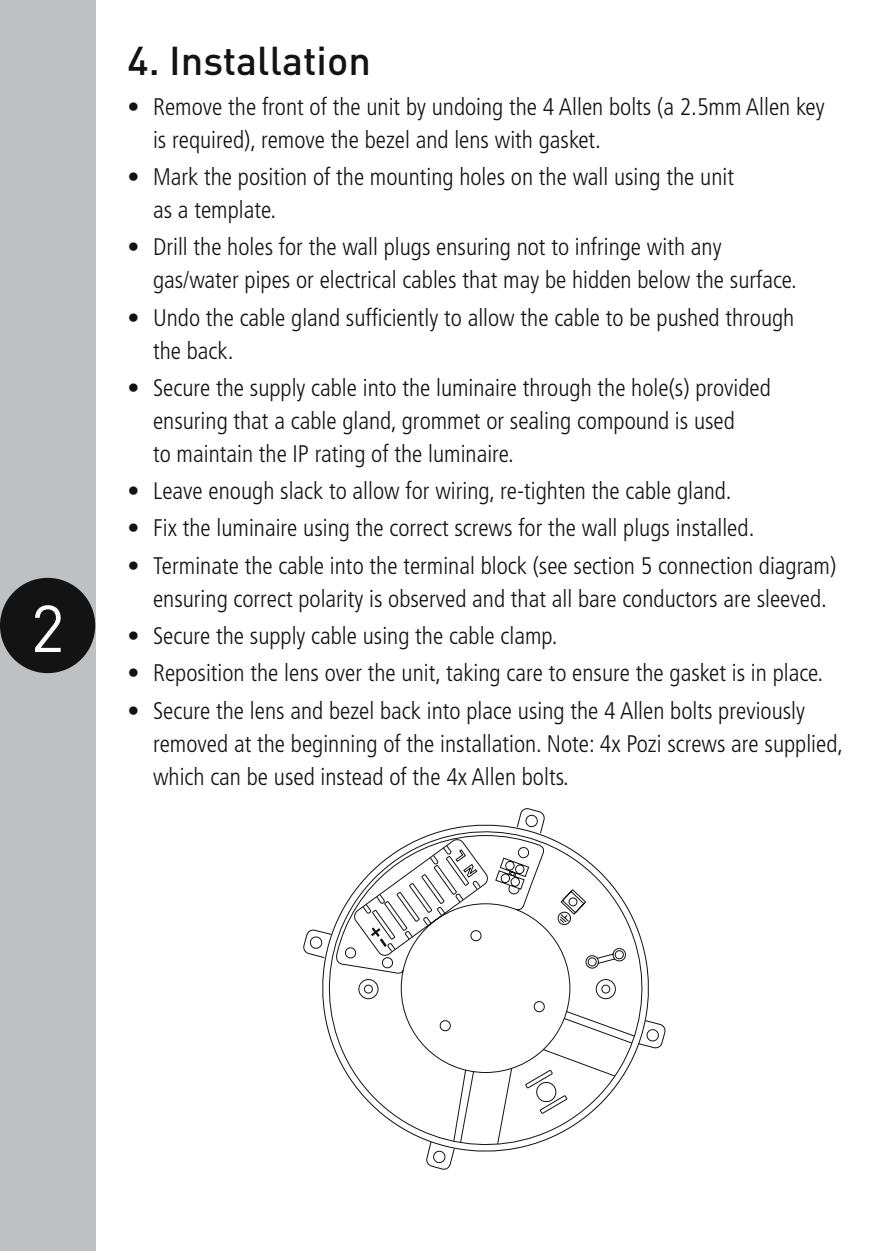
<style>
.page{position:relative;width:893px;height:1251px;background:#fff}
.page>*{position:absolute;margin:0;border:0;box-sizing:border-box;transform-origin:0 0}
.t1{font:65.1px "DIN";color:#fff}
.t2{font:500 39.6px "DIN";color:#141314}
.t3{font:300 condensed 24px/33px "Frutiger LT";color:#141314}
</style>
<div class="page">
<div style="left:0;top:0;width:95px;height:1250px;background:#bec0c1"></div>
<hr style="left:892px;top:0;width:1px;height:1250px;background:#bec0c1">
<div style="left:0;top:577px;width:95px;height:96px;background:#141314;border-radius:50%"></div>
<svg style="left:430px;top:1166px;width:20px;height:3px"></svg>
<svg style="left:311px;top:922px;width:349px;height:239px"></svg>
<svg style="left:334px;top:808px;width:301px;height:336px"></svg>
<h1 class="t1" style="left:31px;top:587px;width:36px">2</h1>
<h2 class="t2" style="left:128px;top:36px;width:245px">4. Installation</h2>
<p class="t3" style="left:153px;top:90px;width:673px;text-indent:-26px">• Remove the front of the unit by undoing the 4 Allen bolts (a 2.5mm Allen key is required), remove the bezel and lens with gasket.</p>
<p class="t3" style="left:153px;top:160px;width:582px;text-indent:-26px">• Mark the position of the mounting holes on the wall using the unit as a template.</p>
<p class="t3" style="left:153px;top:231px;width:645px;text-indent:-26px">• Drill the holes for the wall plugs ensuring not to infringe with any gas/water pipes or electrical cables that may be hidden below the surface.</p>
<p class="t3" style="left:153px;top:301px;width:643px;text-indent:-26px">• Undo the cable gland sufficiently to allow the cable to be pushed through the back.</p>
<p class="t3" style="left:153px;top:371px;width:619px;text-indent:-26px">• Secure the supply cable into the luminaire through the hole(s) provided ensuring that a cable gland, grommet or sealing compound is used<br>to maintain the IP rating of the luminaire.</p>
<p class="t3" style="left:128px;top:474px;width:606px">• Leave enough slack to allow for wiring, re-tighten the cable gland.</p>
<p class="t3" style="left:128px;top:512px;width:628px">• Fix the luminaire using the correct screws for the wall plugs installed.</p>
<p class="t3" style="left:153px;top:549px;width:685px;text-indent:-26px">• Terminate the cable into the terminal block (see section 5 connection diagram) ensuring correct polarity is observed and that all bare conductors are sleeved.</p>
<p class="t3" style="left:128px;top:619px;width:431px">• Secure the supply cable using the cable clamp.</p>
<p class="t3" style="left:128px;top:656px;width:697px">• Reposition the lens over the unit, taking care to ensure the gasket is in place.</p>
<p class="t3" style="left:153px;top:694px;width:692px;text-indent:-26px">• Secure the lens and bezel back into place using the 4 Allen bolts previously removed at the beginning of the installation. Note: 4x Pozi screws are supplied, which can be used instead of the 4x Allen bolts.</p>
</div>
